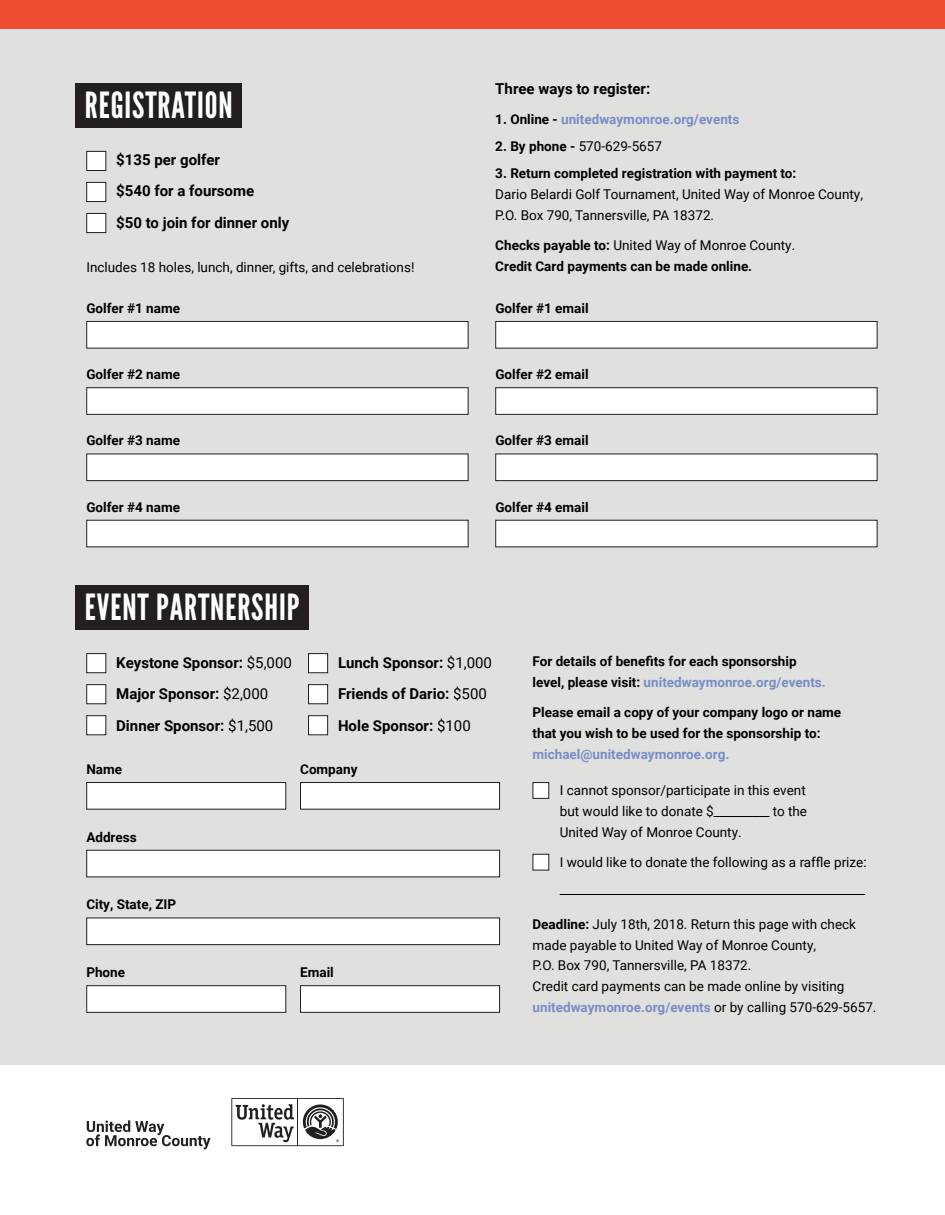
<style>
.page{position:relative;width:945px;height:1215px;background:#fff}
.page>*{position:absolute;margin:0;border:0;box-sizing:border-box;transform-origin:0 0}
.t1{font:36px "League Gothic";letter-spacing:.025em;color:#fff}
.t2{font:700 15px/31.5px "Roboto";color:#000001}
.t3{font:13.5px/20.7px "Roboto";color:#000001}
.t4{font:700 13.5px/21px "Roboto";color:#000001}
.t5{font:700 13.5px "Roboto";color:#788dc7}
.s1{color:#000001}
.s2{font-weight:700}
.s3{font-weight:400}
.s4{color:#788dc7}
.s5{font-weight:700;color:#788dc7}
</style>
<div class="page">
<div style="left:0;top:28px;width:945px;height:1038px;background:#e0e1df"></div>
<div style="left:75px;top:83px;width:167px;height:44px;background:#231f20"></div>
<div style="left:75px;top:585px;width:234px;height:45px;background:#231f20"></div>
<div style="left:0;top:0;width:945px;height:28px;background:#ef4d30"></div>
<div style="left:87px;top:151px;width:19px;height:20px;background:#fff"></div>
<div style="left:86px;top:151px;width:20px;height:20px;border:1px solid #231f20"></div>
<div style="left:87px;top:654px;width:19px;height:19px;background:#fff"></div>
<div style="left:86px;top:653px;width:20px;height:20px;border:1px solid #231f20"></div>
<div style="left:309px;top:654px;width:19px;height:19px;background:#fff"></div>
<div style="left:308px;top:653px;width:20px;height:20px;border:1px solid #231f20"></div>
<div style="left:533px;top:783px;width:16px;height:15px;background:#fff"></div>
<div style="left:533px;top:782px;width:16px;height:17px;border:1px solid #231f20"></div>
<div style="left:533px;top:854px;width:16px;height:16px;background:#fff"></div>
<div style="left:533px;top:854px;width:16px;height:16px;border:1px solid #231f20"></div>
<div style="left:87px;top:321px;width:381px;height:27px;background:#fff"></div>
<div style="left:86px;top:321px;width:383px;height:28px;border:1px solid #231f20"></div>
<div style="left:87px;top:454px;width:381px;height:27px;background:#fff"></div>
<div style="left:86px;top:454px;width:383px;height:27px;border:1px solid #231f20"></div>
<div style="left:87px;top:783px;width:199px;height:26px;background:#fff"></div>
<div style="left:86px;top:782px;width:200px;height:28px;border:1px solid #231f20"></div>
<div style="left:87px;top:986px;width:199px;height:26px;background:#fff"></div>
<div style="left:86px;top:985px;width:200px;height:28px;border:1px solid #231f20"></div>
<div style="left:87px;top:850px;width:413px;height:27px;background:#fff"></div>
<div style="left:86px;top:850px;width:414px;height:27px;border:1px solid #231f20"></div>
<div style="left:87px;top:918px;width:413px;height:27px;background:#fff"></div>
<div style="left:86px;top:918px;width:414px;height:27px;border:1px solid #231f20"></div>
<div style="left:87px;top:388px;width:381px;height:26px;background:#fff"></div>
<div style="left:86px;top:387px;width:383px;height:28px;border:1px solid #231f20"></div>
<div style="left:87px;top:520px;width:381px;height:27px;background:#fff"></div>
<div style="left:496px;top:321px;width:381px;height:27px;background:#fff"></div>
<div style="left:495px;top:321px;width:383px;height:28px;border:1px solid #231f20"></div>
<div style="left:496px;top:454px;width:381px;height:27px;background:#fff"></div>
<div style="left:495px;top:454px;width:383px;height:27px;border:1px solid #231f20"></div>
<div style="left:301px;top:783px;width:199px;height:26px;background:#fff"></div>
<div style="left:300px;top:782px;width:200px;height:28px;border:1px solid #231f20"></div>
<div style="left:301px;top:986px;width:199px;height:26px;background:#fff"></div>
<div style="left:300px;top:985px;width:200px;height:28px;border:1px solid #231f20"></div>
<div style="left:496px;top:388px;width:381px;height:26px;background:#fff"></div>
<div style="left:495px;top:387px;width:383px;height:28px;border:1px solid #231f20"></div>
<div style="left:496px;top:520px;width:381px;height:27px;background:#fff"></div>
<div style="left:87px;top:182px;width:19px;height:20px;background:#fff"></div>
<div style="left:86px;top:182px;width:20px;height:20px;border:1px solid #231f20"></div>
<div style="left:87px;top:685px;width:19px;height:19px;background:#fff"></div>
<div style="left:86px;top:684px;width:20px;height:20px;border:1px solid #231f20"></div>
<div style="left:309px;top:685px;width:19px;height:19px;background:#fff"></div>
<div style="left:308px;top:684px;width:20px;height:20px;border:1px solid #231f20"></div>
<div style="left:87px;top:213px;width:19px;height:20px;background:#fff"></div>
<div style="left:86px;top:213px;width:20px;height:20px;border:1px solid #231f20"></div>
<div style="left:87px;top:716px;width:19px;height:19px;background:#fff"></div>
<div style="left:86px;top:715px;width:20px;height:20px;border:1px solid #231f20"></div>
<div style="left:309px;top:716px;width:19px;height:19px;background:#fff"></div>
<div style="left:308px;top:715px;width:20px;height:20px;border:1px solid #231f20"></div>
<svg style="left:231px;top:1098px;width:113px;height:48px"></svg>
<hr style="left:297px;top:1098px;width:1px;height:48px;background:#231f20">
<svg style="left:86px;top:1120px;width:125px;height:29px"></svg>
<h1 class="t1" style="left:85px;top:84px;width:149px">REGISTRATION</h1>
<p class="t2" style="left:116px;top:143px;width:175px">$135 per golfer<br>$540 for a foursome<br>$50 to join for dinner only</p>
<p class="t3" style="left:86px;top:256px;width:330px">Includes 18 holes, lunch, dinner, gifts, and celebrations!</p>
<p class="t4" style="left:86px;top:297px;width:95px">Golfer #1 name</p>
<p class="t4" style="left:86px;top:363px;width:95px">Golfer #2 name</p>
<p class="t4" style="left:86px;top:430px;width:95px">Golfer #3 name</p>
<p class="t4" style="left:86px;top:496px;width:95px">Golfer #4 name</p>
<h1 class="t1" style="left:85px;top:586px;width:216px">EVENT PARTNERSHIP</h1>
<p class="t2" style="left:495px;top:72px;width:156px">Three ways to register:</p>
<p class="t5" style="left:495px;top:110px;width:246px"><span class="s1">1. Online -</span> unitedwaymonroe.org/events</p>
<p class="t3" style="left:495px;top:135px;width:168px"><span class="s2">2. By phone -</span> 570-629-5657</p>
<p class="t4" style="left:495px;top:162px;width:303px">3. Return completed registration with payment to:</p>
<p class="t3" style="left:495px;top:183px;width:369px">Dario Belardi Golf Tournament, United Way of Monroe County,<br>P.O. Box 790, Tannersville, PA 18372.</p>
<p class="t4" style="left:495px;top:234px;width:301px">Checks payable to: <span class="s3">United Way of Monroe County.<br></span>Credit Card payments can be made online.</p>
<p class="t4" style="left:495px;top:297px;width:95px">Golfer #1 email</p>
<p class="t4" style="left:495px;top:363px;width:95px">Golfer #2 email</p>
<p class="t4" style="left:495px;top:430px;width:95px">Golfer #3 email</p>
<p class="t4" style="left:495px;top:496px;width:95px">Golfer #4 email</p>
<p class="t2" style="left:116px;top:646px;width:177px">Keystone Sponsor: <span class="s3">$5,000<br></span>Major Sponsor: <span class="s3">$2,000<br></span>Dinner Sponsor: <span class="s3">$1,500</span></p>
<p class="t2" style="left:338px;top:646px;width:156px">Lunch Sponsor: <span class="s3">$1,000<br></span>Friends of Dario: <span class="s3">$500<br></span>Hole Sponsor: <span class="s3">$100</span></p>
<p class="t4" style="left:86px;top:758px;width:37px">Name</p>
<p class="t4" style="left:86px;top:826px;width:52px">Address</p>
<p class="t4" style="left:86px;top:894px;width:91px">City, State, ZIP</p>
<p class="t4" style="left:86px;top:961px;width:40px">Phone</p>
<p class="t4" style="left:300px;top:758px;width:59px">Company</p>
<p class="t4" style="left:300px;top:961px;width:35px">Email</p>
<p class="t4" style="left:533px;top:651px;width:295px">For details of benefits for each sponsorship level, please visit: <span class="s4">unitedwaymonroe.org/events.</span></p>
<p class="t4" style="left:533px;top:702px;width:310px">Please email a copy of your company logo or name that you wish to be used for the sponsorship to:</p>
<p class="t5" style="left:533px;top:745px;width:198px">michael@unitedwaymonroe.org.</p>
<p class="t3" style="left:560px;top:779px;width:249px;text-align:justify">I cannot sponsor/participate in this event but would like to donate $__________ to the United Way of Monroe County.</p>
<p class="t3" style="left:560px;top:848px;width:308px;line-height:27px">I would like to donate the following as a raffle prize: _________________________________________________________________</p>
<p class="t3" style="left:533px;top:913px;width:345px"><span class="s2">Deadline:</span> July 18th, 2018. Return this page with check made payable to United Way of Monroe County,<br>P.O. Box 790, Tannersville, PA 18372.<br>Credit card payments can be made online by visiting <span class="s5">unitedwaymonroe.org/events</span> or by calling 570-629-5657.</p>
</div>
